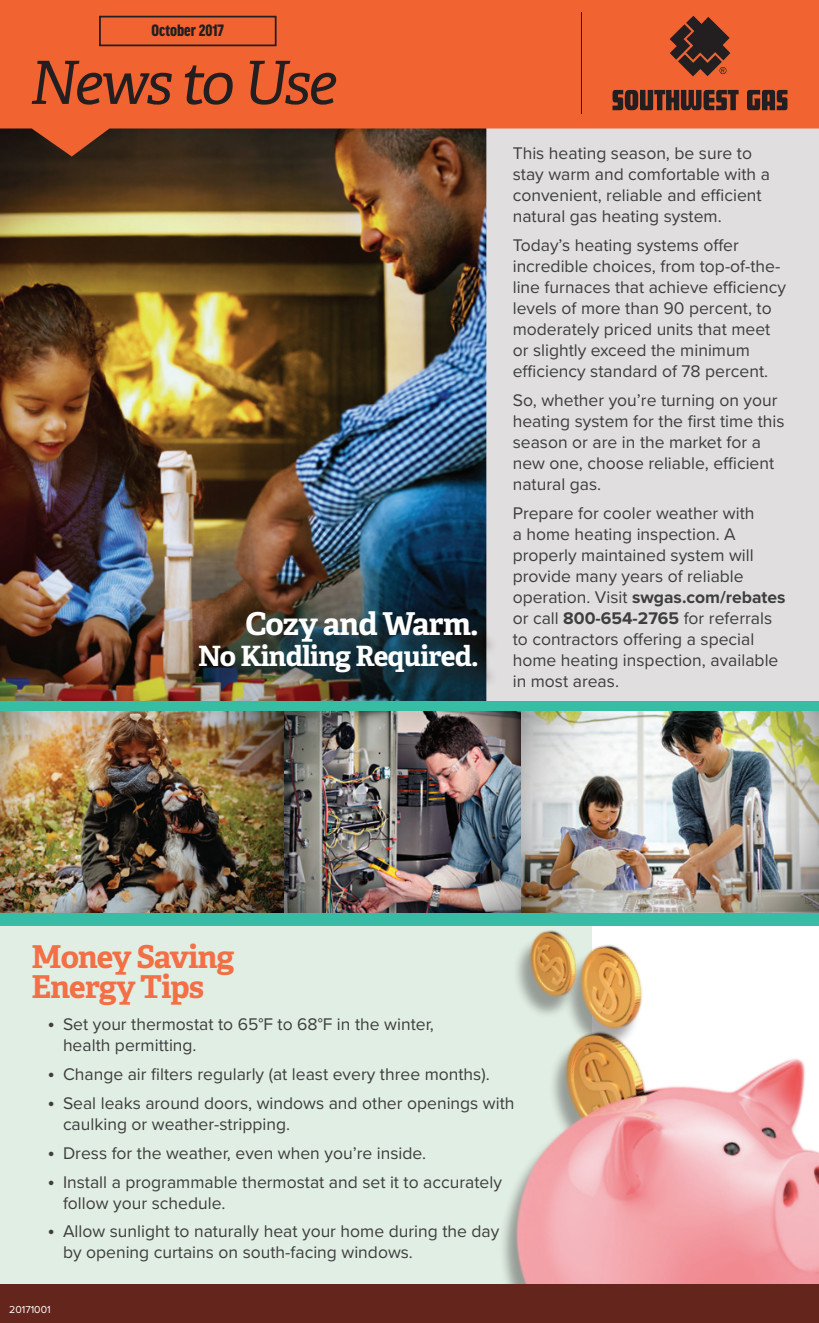
<style>
.page{position:relative;width:819px;height:1323px;background:#fff}
.page>*{position:absolute;margin:0;border:0;box-sizing:border-box;transform-origin:0 0}
.t1{font:italic 59.5px "Adelle PE";letter-spacing:-.06em;color:#231f20}
.t2{font:700 31.5px/29.8px "Adelle";letter-spacing:-.025em;color:#f36f46}
.t3{font:700 31.5px "Adelle";letter-spacing:-.025em;color:#fff}
.t4{font:700 28px "Adelle";letter-spacing:-.025em;color:#fff}
.t5{font:17.5px/21px "Proxima Nova";color:#3e3e3f}
.t6{font:900 condensed 17.5px "Good Headline Pro";color:#231f20}
.t7{font:10.5px "Proxima Nova";color:#fff}
.s1{font-weight:700}
.s2{font-size:21px}
</style>
<div class="page">
<div style="left:0;top:921px;width:592px;height:378px;background:#e1eee3"></div>
<div style="left:498px;top:937px;width:321px;height:386px;background:#231f20;opacity:.4"></div>
<img style="left:510px;top:930px;width:309px;height:354px">
<div style="left:0;top:1284px;width:819px;height:39px;background:#64251c"></div>
<div style="left:0;top:113px;width:819px;height:618px;background:#e0dedf"></div>
<img style="left:0;top:157px;width:486px;height:545px">
<div style="left:0;top:702px;width:819px;height:224px;background:#38bda5"></div>
<svg style="left:0;top:0;width:819px;height:157px;background:#dc663c"></svg>
<hr style="left:581px;top:12px;width:1px;height:102px;background:#231f20">
<svg style="left:613px;top:90px;width:126px;height:20px;background:#5d3224"></svg>
<svg style="left:747px;top:90px;width:41px;height:20px"></svg>
<svg style="left:670px;top:16px;width:60px;height:60px;background:#743926"></svg>
<img style="left:520px;top:711px;width:299px;height:201px">
<img style="left:0;top:711px;width:285px;height:201px">
<div style="left:99px;top:16px;width:178px;height:30px;border:2px solid #231f20"></div>
<div style="left:203px;top:614px;width:295px;height:80px;background:#231f20;opacity:.6"></div>
<img style="left:285px;top:711px;width:235px;height:201px">
<p class="t6" style="left:152px;top:21px;width:74px">October 2017</p>
<p class="t1" style="left:30px;top:40px;width:309px">News to Use</p>
<p class="t3" style="left:245px;top:601px;width:235px">Cozy and Warm.</p>
<p class="t4" style="left:198px;top:636px;width:282px">No Kindling Required.</p>
<p class="t5" style="left:513px;top:142px;width:259px">This heating season, be sure to stay warm and comfortable with a convenient, reliable and efficient natural gas heating system.</p>
<p class="t5" style="left:513px;top:234px;width:275px">Today’s heating systems offer incredible choices, from top-of-the&shy;line furnaces that achieve efficiency levels of more than 90 percent, to moderately priced units that meet or slightly exceed the minimum efficiency standard of 78 percent.</p>
<p class="t5" style="left:513px;top:389px;width:273px">So, whether you’re turning on your heating system for the first time this season or are in the market for a new one, choose reliable, efficient natural gas.</p>
<p class="t5" style="left:513px;top:502px;width:274px">Prepare for cooler weather with<br>a home heating inspection. A properly maintained system will provide many years of reliable operation. Visit <span class="s1">swgas.com/rebates </span>or call <span class="s1">800-654-2765</span> for referrals to contractors offering a special home heating inspection, available in most areas.</p>
<p class="t2" style="left:32px;top:941px;width:204px">Money Saving<br>Energy Tips</p>
<p class="t5" style="left:63px;top:1013px;width:373px;text-indent:-15px"><span class="s2">•</span> Set your thermostat to 65°F to 68°F in the winter, health permitting.</p>
<p class="t5" style="left:48px;top:1063px;width:444px"><span class="s2">•</span> Change air filters regularly (at least every three months).</p>
<p class="t5" style="left:63px;top:1092px;width:453px;text-indent:-15px"><span class="s2">•</span> Seal leaks around doors, windows and other openings with caulking or weather-stripping.</p>
<p class="t5" style="left:48px;top:1142px;width:380px"><span class="s2">•</span> Dress for the weather, even when you’re inside.</p>
<p class="t5" style="left:63px;top:1170px;width:441px;text-indent:-15px"><span class="s2">•</span> Install a programmable thermostat and set it to accurately follow your schedule.</p>
<p class="t5" style="left:63px;top:1220px;width:438px;text-indent:-15px"><span class="s2">•</span> Allow sunlight to naturally heat your home during the day by opening curtains on south-facing windows.</p>
<p class="t7" style="left:9px;top:1301px;width:43px">20171001</p>
</div>
